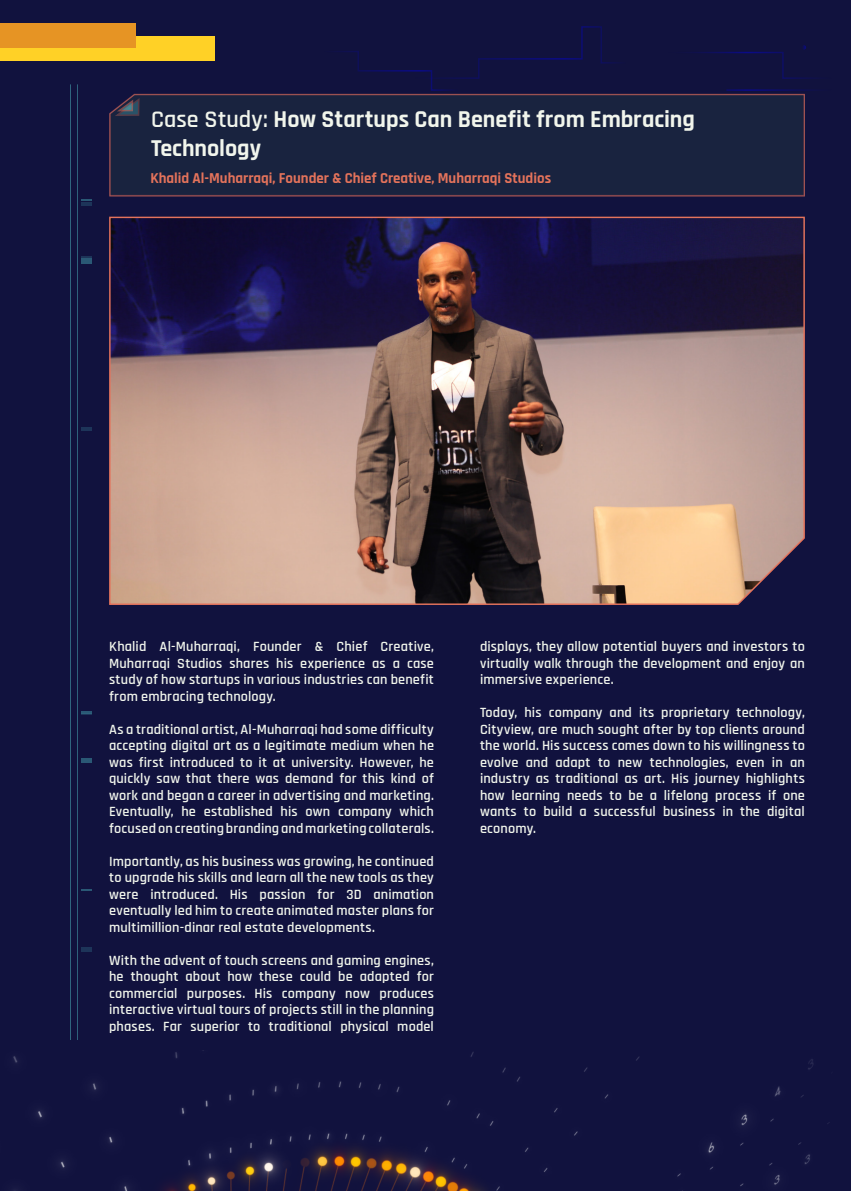
<style>
.page{position:relative;width:851px;height:1191px;background:#fff}
.page>*{position:absolute;margin:0;border:0;box-sizing:border-box;transform-origin:0 0}
.t1{font:700 24px/28.8px "Rajdhani";color:#f1f5ec}
.t2{font:700 15px "Rajdhani";color:#e4735b}
.t3{font:600 14.25px/16.5px "Rajdhani";letter-spacing:.01em;color:#f1f5ec;text-align:justify}
.s1{font-weight:600}
</style>
<div class="page">
<div style="left:0;top:0;width:850px;height:1191px;background:#11123e"></div>
<img style="left:13px;top:1050px;width:817px;height:141px">
<div style="left:0;top:36px;width:215px;height:24px;background:#ffd126"></div>
<div style="left:0;top:24px;width:136px;height:24px;background:#e69424"></div>
<hr style="left:70px;top:84px;width:1px;height:955px;background:#52c4ca">
<hr style="left:77px;top:84px;width:1px;height:955px;background:#52c4ca">
<hr style="left:81px;top:947px;width:11px;height:4px;background:#1d3459">
<div style="left:81px;top:758px;width:11px;height:5px;background:#2a5875"></div>
<svg style="left:81px;top:711px;width:11px;height:4px"></svg>
<hr style="left:81px;top:427px;width:11px;height:4px;background:#1d3459">
<div style="left:81px;top:259px;width:11px;height:5px;background:#2a5875"></div>
<svg style="left:81px;top:199px;width:11px;height:7px"></svg>
<svg style="left:337px;top:26px;width:280px;height:65px"></svg>
<svg style="left:691px;top:45px;width:123px;height:46px"></svg>
<div style="left:109px;top:94px;width:696px;height:103px;background:#19233f"></div>
<svg style="left:113px;top:96px;width:27px;height:21px"></svg>
<svg style="left:109px;top:216px;width:696px;height:389px"></svg>
<p class="t1" style="left:151px;top:106px;width:545px"><span class="s1">Case Study:</span> How Startups Can Benefit from Embracing<br>Technology</p>
<p class="t2" style="left:150px;top:169px;width:402px">Khalid Al-Muharraqi, Founder &amp; Chief Creative, Muharraqi Studios</p>
<p class="t3" style="left:109px;top:638px;width:326px">Khalid Al-Muharraqi, Founder &amp; Chief Creative, Muharraqi Studios shares his experience as a case study of how startups in various industries can benefit from embracing technology.</p>
<p class="t3" style="left:109px;top:721px;width:326px">As a traditional artist, Al-Muharraqi had some difficulty accepting digital art as a legitimate medium when he was first introduced to it at university. However, he quickly saw that there was demand for this kind of work and began a career in advertising and marketing.<br>Eventually, he established his own company which focused on creating branding and marketing collaterals.</p>
<p class="t3" style="left:109px;top:853px;width:326px">Importantly, as his business was growing, he continued to upgrade his skills and learn all the new tools as they were introduced. His passion for 3D animation eventually led him to create animated master plans for multimillion-dinar real estate developments.</p>
<p class="t3" style="left:109px;top:952px;width:326px">With the advent of touch screens and gaming engines, he thought about how these could be adapted for commercial purposes. His company now produces interactive virtual tours of projects still in the planning phases. Far superior to traditional physical model</p>
<p class="t3" style="left:480px;top:638px;width:326px">displays, they allow potential buyers and investors to virtually walk through the development and enjoy an immersive experience.</p>
<p class="t3" style="left:480px;top:704px;width:326px">Today, his company and its proprietary technology, Cityview, are much sought after by top clients around the world. His success comes down to his willingness to evolve and adapt to new technologies, even in an industry as traditional as art. His journey highlights how learning needs to be a lifelong process if one wants to build a successful business in the digital economy.</p>
</div>
